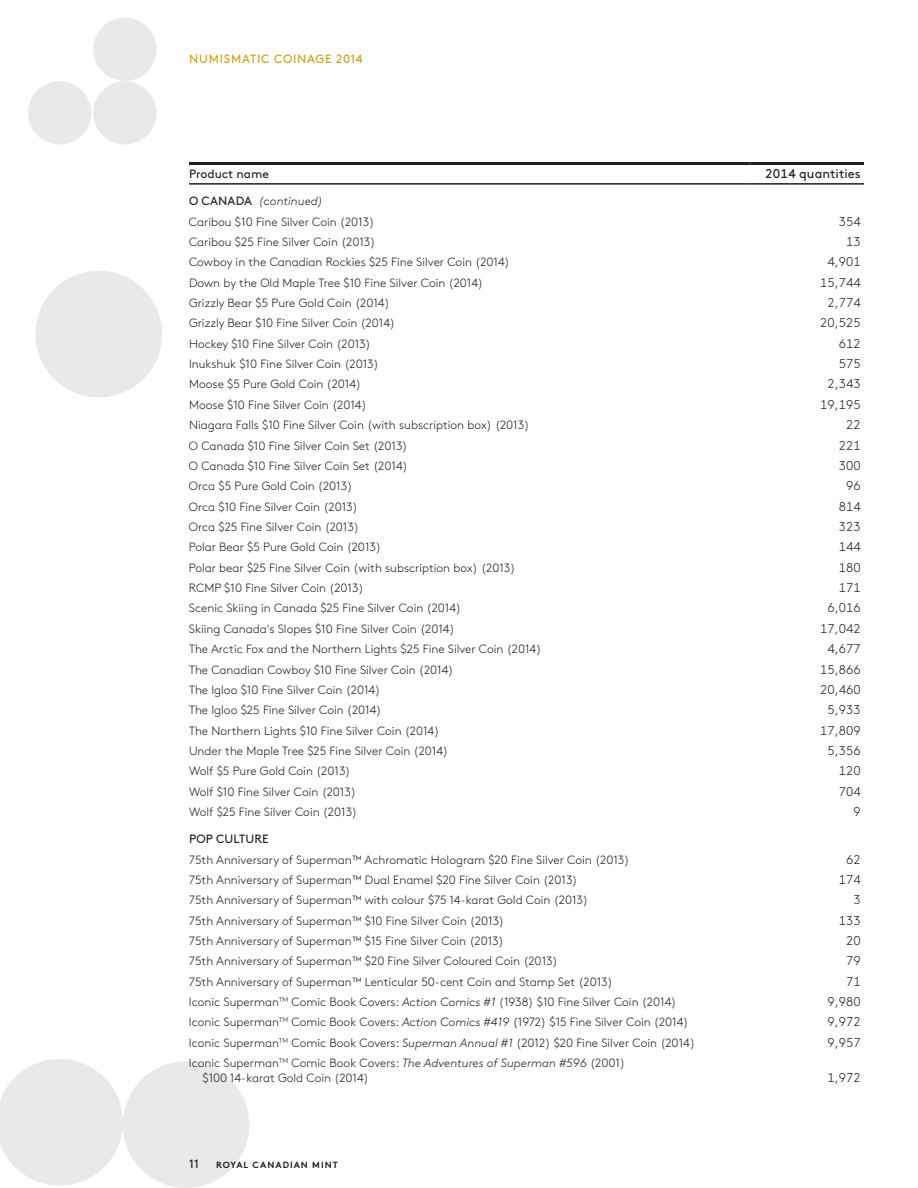
<style>
.page{position:relative;width:918px;height:1188px;background:#fff}
.page>*{position:absolute;margin:0;border:0;box-sizing:border-box;transform-origin:0 0}
.t1{font:300 12.75px "Brown Std";letter-spacing:.005em;color:#231f20}
.t2{font:12.75px "Brown Std";letter-spacing:.005em;color:#231f20}
.t3{font:300 12px/20.4px "Brown Std";color:#231f20}
.t4{font:12px "Brown Std";letter-spacing:.01em;color:#231f20}
.t5{font:12px "Brown Std";letter-spacing:.065em;color:#d49f0c}
.t6{font:700 9px "Brown Std";letter-spacing:.11em;color:#231f20}
.s1{font-weight:400}
.s2{font-style:italic}
</style>
<div class="page">
<hr style="left:189px;top:183px;width:560px;height:2px;background:#231f20">
<hr style="left:749px;top:183px;width:115px;height:2px;background:#231f20">
<hr style="left:189px;top:162px;width:560px;height:3px;background:#231f20">
<hr style="left:749px;top:162px;width:115px;height:3px;background:#231f20">
<div style="left:123px;top:1061px;width:126px;height:127px;background:#e9e9e9;border-radius:50%"></div>
<svg style="left:0;top:1059px;width:123px;height:127px"></svg>
<div style="left:35px;top:271px;width:127px;height:126px;background:#e9e9e9;border-radius:50%"></div>
<div style="left:93px;top:18px;width:64px;height:63px;background:#e9e9e9;border-radius:50%"></div>
<div style="left:93px;top:81px;width:64px;height:64px;background:#e9e9e9;border-radius:50%"></div>
<div style="left:28px;top:81px;width:63px;height:64px;background:#e9e9e9;border-radius:50%"></div>
<p class="t5" style="left:189px;top:52px;width:175px">N UMISMATIC COINAGE 2014</p>
<p class="t4" style="left:189px;top:167px;width:81px">PRODUCT NAME</p>
<p class="t2" style="left:765px;top:167px;width:97px">2014 QUANTITIES</p>
<p class="t3" style="left:189px;top:191px;width:187px"><span class="s1">O CANADA</span> <span class="s2">(continued)<br></span>Caribou $10 Fine Silver Coin (2013)</p>
<p class="t1" style="left:839px;top:214px;width:23px">354</p>
<p class="t3" style="left:189px;top:232px;width:188px">Caribou $25 Fine Silver Coin (2013)</p>
<p class="t1" style="left:846px;top:234px;width:16px">13</p>
<p class="t3" style="left:189px;top:252px;width:322px">Cowboy in the Canadian Rockies $25 Fine Silver Coin (2014)</p>
<p class="t1" style="left:828px;top:255px;width:35px">4,901</p>
<p class="t3" style="left:189px;top:272px;width:296px">Down by the Old Maple Tree $10 Fine Silver Coin (2014)</p>
<p class="t1" style="left:820px;top:275px;width:42px">15,744</p>
<p class="t3" style="left:189px;top:293px;width:202px">Grizzly Bear $5 Pure Gold Coin (2014)</p>
<p class="t1" style="left:828px;top:295px;width:35px">2,774</p>
<p class="t3" style="left:189px;top:313px;width:208px">Grizzly Bear $10 Fine Silver Coin (2014)</p>
<p class="t1" style="left:820px;top:316px;width:42px">20,525</p>
<p class="t3" style="left:189px;top:334px;width:183px">Hockey $10 Fine Silver Coin (2013)</p>
<p class="t1" style="left:839px;top:336px;width:23px">612</p>
<p class="t3" style="left:189px;top:354px;width:191px">Inukshuk $10 Fine Silver Coin (2013)</p>
<p class="t1" style="left:839px;top:356px;width:23px">575</p>
<p class="t3" style="left:189px;top:374px;width:174px">Moose $5 Pure Gold Coin (2014)</p>
<p class="t1" style="left:828px;top:377px;width:35px">2,343</p>
<p class="t3" style="left:189px;top:395px;width:179px">Moose $10 Fine Silver Coin (2014)</p>
<p class="t1" style="left:820px;top:397px;width:42px">19,195</p>
<p class="t3" style="left:189px;top:415px;width:342px">Niagara Falls $10 Fine Silver Coin (with subscription box) (2013)</p>
<p class="t1" style="left:846px;top:418px;width:16px">22</p>
<p class="t3" style="left:189px;top:435px;width:220px">O Canada $10 Fine Silver Coin Set (2013)</p>
<p class="t1" style="left:839px;top:438px;width:23px">221</p>
<p class="t3" style="left:189px;top:456px;width:220px">O Canada $10 Fine Silver Coin Set (2014)</p>
<p class="t1" style="left:839px;top:458px;width:23px">300</p>
<p class="t3" style="left:189px;top:476px;width:165px">Orca $5 Pure Gold Coin (2013)</p>
<p class="t1" style="left:846px;top:479px;width:16px">96</p>
<p class="t3" style="left:189px;top:496px;width:170px">Orca $10 Fine Silver Coin (2013)</p>
<p class="t1" style="left:839px;top:499px;width:23px">814</p>
<p class="t3" style="left:189px;top:517px;width:172px">Orca $25 Fine Silver Coin (2013)</p>
<p class="t1" style="left:839px;top:519px;width:23px">323</p>
<p class="t3" style="left:189px;top:537px;width:194px">Polar Bear $5 Pure Gold Coin (2013)</p>
<p class="t1" style="left:839px;top:540px;width:23px">144</p>
<p class="t3" style="left:189px;top:558px;width:328px">Polar bear $25 Fine Silver Coin (with subscription box) (2013)</p>
<p class="t1" style="left:839px;top:560px;width:23px">180</p>
<p class="t3" style="left:189px;top:578px;width:176px">RCMP $10 Fine Silver Coin (2013)</p>
<p class="t1" style="left:839px;top:580px;width:23px">171</p>
<p class="t3" style="left:189px;top:598px;width:274px">Scenic Skiing in Canada $25 Fine Silver Coin (2014)</p>
<p class="t1" style="left:828px;top:601px;width:35px">6,016</p>
<p class="t3" style="left:189px;top:619px;width:267px">Skiing Canada's Slopes $10 Fine Silver Coin (2014)</p>
<p class="t1" style="left:820px;top:621px;width:42px">17,042</p>
<p class="t3" style="left:189px;top:639px;width:354px">The Arctic Fox and the Northern Lights $25 Fine Silver Coin (2014)</p>
<p class="t1" style="left:828px;top:642px;width:35px">4,677</p>
<p class="t3" style="left:189px;top:659px;width:266px">The Canadian Cowboy $10 Fine Silver Coin (2014)</p>
<p class="t1" style="left:820px;top:662px;width:42px">15,866</p>
<p class="t3" style="left:189px;top:680px;width:193px">The Igloo $10 Fine Silver Coin (2014)</p>
<p class="t1" style="left:820px;top:682px;width:42px">20,460</p>
<p class="t3" style="left:189px;top:700px;width:194px">The Igloo $25 Fine Silver Coin (2014)</p>
<p class="t1" style="left:828px;top:703px;width:35px">5,933</p>
<p class="t3" style="left:189px;top:720px;width:252px">The Northern Lights $10 Fine Silver Coin (2014)</p>
<p class="t1" style="left:820px;top:723px;width:42px">17,809</p>
<p class="t3" style="left:189px;top:741px;width:261px">Under the Maple Tree $25 Fine Silver Coin (2014)</p>
<p class="t1" style="left:828px;top:743px;width:35px">5,356</p>
<p class="t3" style="left:189px;top:761px;width:163px">Wolf $5 Pure Gold Coin (2013)</p>
<p class="t1" style="left:839px;top:764px;width:23px">120</p>
<p class="t3" style="left:189px;top:782px;width:169px">Wolf $10 Fine Silver Coin (2013)</p>
<p class="t1" style="left:839px;top:784px;width:23px">704</p>
<p class="t3" style="left:189px;top:802px;width:170px">Wolf $25 Fine Silver Coin (2013)</p>
<p class="t1" style="left:853px;top:804px;width:9px">9</p>
<p class="t4" style="left:189px;top:832px;width:81px">POP CULTURE</p>
<p class="t3" style="left:189px;top:849px;width:442px">75th Anniversary of Superman™ Achromatic Hologram $20 Fine Silver Coin (2013)</p>
<p class="t1" style="left:846px;top:852px;width:16px">62</p>
<p class="t3" style="left:189px;top:870px;width:390px">75th Anniversary of Superman™ Dual Enamel $20 Fine Silver Coin (2013)</p>
<p class="t1" style="left:839px;top:872px;width:23px">174</p>
<p class="t3" style="left:189px;top:890px;width:401px">75th Anniversary of Superman™ with colour $75 14-karat Gold Coin (2013)</p>
<p class="t1" style="left:853px;top:893px;width:9px">3</p>
<p class="t3" style="left:189px;top:910px;width:317px">75th Anniversary of Superman™ $10 Fine Silver Coin (2013)</p>
<p class="t1" style="left:839px;top:913px;width:23px">133</p>
<p class="t3" style="left:189px;top:931px;width:316px">75th Anniversary of Superman™ $15 Fine Silver Coin (2013)</p>
<p class="t1" style="left:846px;top:933px;width:16px">20</p>
<p class="t3" style="left:189px;top:951px;width:370px">75th Anniversary of Superman™ $20 Fine Silver Coloured Coin (2013)</p>
<p class="t1" style="left:846px;top:954px;width:16px">79</p>
<p class="t3" style="left:189px;top:972px;width:425px">75th Anniversary of Superman™ Lenticular 50-cent Coin and Stamp Set (2013)</p>
<p class="t1" style="left:846px;top:974px;width:16px">71</p>
<p class="t3" style="left:189px;top:992px;width:489px">Iconic Superman<sup>TM</sup> Comic Book Covers: <span class="s2">Action Comics #1</span> (1938) $10 Fine Silver Coin (2014)</p>
<p class="t1" style="left:828px;top:994px;width:35px">9,980</p>
<p class="t3" style="left:189px;top:1012px;width:501px">Iconic Superman<sup>TM</sup> Comic Book Covers: <span class="s2">Action Comics #419</span> (1972) $15 Fine Silver Coin (2014)</p>
<p class="t1" style="left:828px;top:1015px;width:35px">9,972</p>
<p class="t3" style="left:189px;top:1033px;width:508px">Iconic Superman<sup>TM</sup> Comic Book Covers: <span class="s2">Superman Annual #1</span> (2012) $20 Fine Silver Coin (2014)</p>
<p class="t1" style="left:828px;top:1035px;width:35px">9,957</p>
<p class="t3" style="left:202px;top:1055px;width:424px;line-height:15px;text-indent:-13px">Iconic Superman<sup>TM</sup> Comic Book Covers: <span class="s2">The Adventures of Superman #596</span> (2001) $100 14-karat Gold Coin (2014)</p>
<p class="t1" style="left:828px;top:1070px;width:35px">1,972</p>
<p class="t4" style="left:189px;top:1157px;width:12px">11</p>
<p class="t6" style="left:216px;top:1159px;width:123px">ROYAL CANADIAN M INT</p>
</div>
